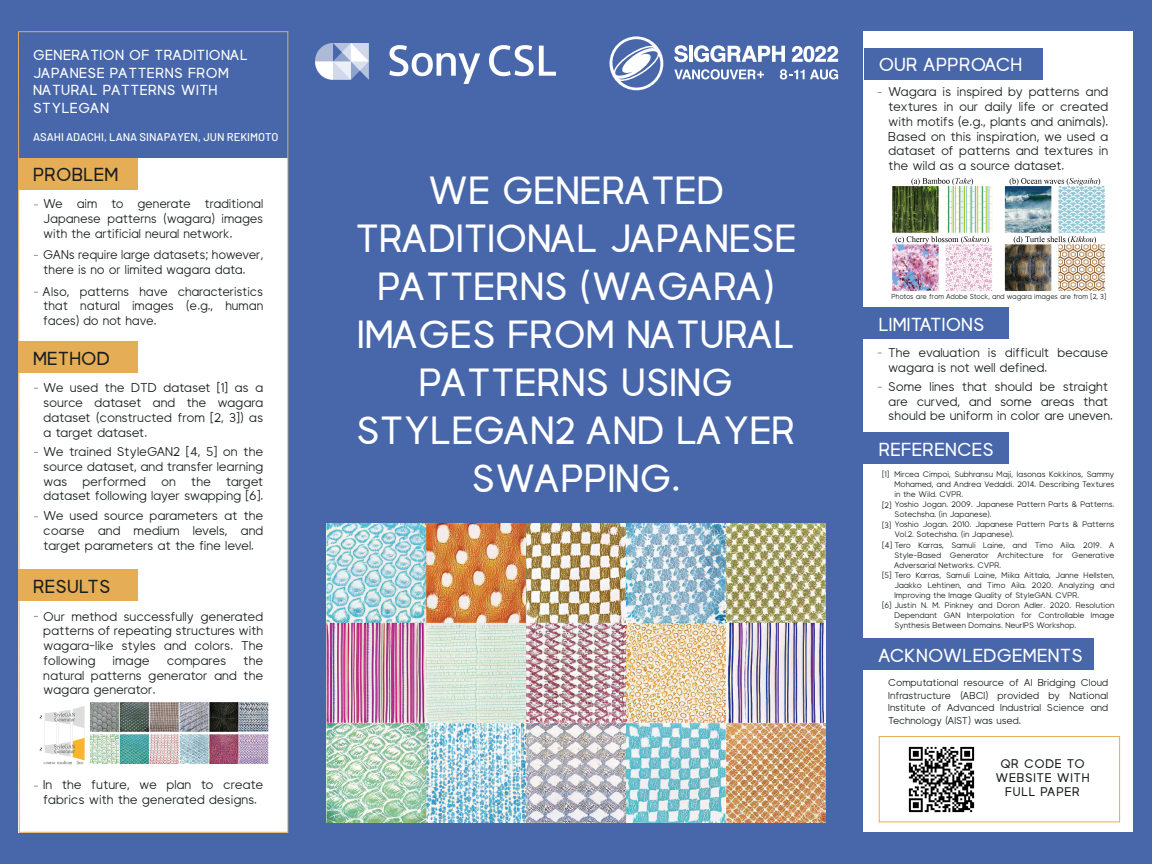
<style>
.page{position:relative;width:1152px;height:864px;background:#4767aa}
.page>*{position:absolute;margin:0;border:0;box-sizing:border-box;transform-origin:0 0}
.t1{font:700 40px/48px "Visia Pro";color:#fff;text-align:center}
.t2{font:700 19.2px "Visia Pro";letter-spacing:.01em;color:#fff}
.t3{font:700 19.2px "Visia Pro";letter-spacing:.01em;color:#191f1f}
.t4{font:700 14.8px/17.8px "Visia Pro";letter-spacing:.025em;color:#fff}
.t5{font:13.2px/14.8px "Visia Pro";letter-spacing:-.01em;color:#191f1f;text-align:justify}
.t6{font:700 12.8px/14px "Visia Pro";letter-spacing:.05em;color:#191f1f;text-align:center}
.t7{font:500 11.2px "Barlow";color:#fff}
.t8{font:10.4px/12.5px "Visia Pro";letter-spacing:-.01em;color:#191f1f;text-align:justify}
.t9{font:8.4px "Visia Pro";letter-spacing:-.01em;color:#191f1f}
.t10{font:7.6px "Visia Pro";letter-spacing:-.01em;color:#191f1f;scale:.95 1}
</style>
<div class="page">
<div style="left:864px;top:32px;width:269px;height:800px;background:#fff"></div>
<div style="left:864px;top:433px;width:145px;height:31px;background:#4767aa"></div>
<div style="left:864px;top:308px;width:145px;height:31px;background:#4767aa"></div>
<div style="left:864px;top:48px;width:179px;height:31px;background:#4767aa"></div>
<div style="left:863px;top:639px;width:231px;height:31px;background:#4767aa"></div>
<div style="left:879px;top:736px;width:241px;height:86px;border:1px solid #e5ae56"></div>
<img style="left:892px;top:178px;width:213px;height:114px">
<img style="left:908px;top:746px;width:67px;height:67px">
<svg style="left:610px;top:36px;width:53px;height:54px"></svg>
<svg style="left:674px;top:45px;width:14px;height:17px"></svg>
<hr style="left:689px;top:46px;width:4px;height:16px;background:#fff">
<svg style="left:694px;top:45px;width:91px;height:17px"></svg>
<svg style="left:792px;top:46px;width:46px;height:16px"></svg>
<svg style="left:674px;top:69px;width:90px;height:11px"></svg>
<svg style="left:780px;top:69px;width:58px;height:11px"></svg>
<svg style="left:18px;top:31px;width:271px;height:802px"></svg>
<div style="left:18px;top:569px;width:120px;height:31px;background:#e5ae56"></div>
<div style="left:18px;top:342px;width:120px;height:31px;background:#e5ae56"></div>
<div style="left:18px;top:158px;width:120px;height:31px;background:#e5ae56"></div>
<img style="left:315px;top:43px;width:240px;height:40px">
<img style="left:326px;top:523px;width:500px;height:300px">
<img style="left:37px;top:702px;width:232px;height:62px">
<p class="t4" style="left:33px;top:46px;width:216px">GENERATION OF TRADITIONAL<br>JAPANESE PATTERNS FROM<br>NATURAL PATTERNS WITH<br>STYLEGAN</p>
<p class="t7" style="left:33px;top:129px;width:247px">ASAHI ADACHI, LANA SINAPAYEN, JUN REKIMOTO</p>
<h2 class="t3" style="left:33px;top:165px;width:87px">PROBLEM</h2>
<p class="t5" style="left:43px;top:196px;width:222px">We aim to generate traditional Japanese patterns (wagara) images with the artificial neural network.</p>
<p class="t5" style="left:43px;top:247px;width:221px">GANs require large datasets; however, there is no or limited wagara data.</p>
<p class="t5" style="left:43px;top:284px;width:221px">Also, patterns have characteristics that natural images (e.g., human faces) do not have.</p>
<h2 class="t3" style="left:33px;top:349px;width:79px">METHOD</h2>
<p class="t5" style="left:43px;top:380px;width:222px">We used the DTD dataset [1] as a source dataset and the wagara dataset (constructed from [2, 3]) as a target dataset.</p>
<p class="t5" style="left:43px;top:444px;width:222px">We trained StyleGAN2 [4, 5] on the source dataset, and transfer learning was performed on the target dataset following layer swapping [6].</p>
<p class="t5" style="left:43px;top:508px;width:222px">We used source parameters at the coarse and medium levels, and target parameters at the fine level.</p>
<h2 class="t3" style="left:33px;top:576px;width:79px">RESULTS</h2>
<p class="t5" style="left:43px;top:609px;width:222px">Our method successfully generated patterns of repeating structures with wagara-like styles and colors. The following</p>
<p class="t5" style="left:43px;top:653px;width:221px;text-indent:200px">the natural patterns generator and the wagara generator.</p>
<p class="t5" style="left:112px;top:653px;width:39px">image</p>
<p class="t5" style="left:167px;top:653px;width:61px">compares</p>
<p class="t5" style="left:43px;top:777px;width:222px">In the future, we plan to create fabrics with the generated designs.</p>
<h1 class="t1" style="left:355px;top:166px;width:443px">WE GENERATED<br>TRADITIONAL JAPANESE<br>PATTERNS (WAGARA)<br>IMAGES FROM NATURAL<br>PATTERNS USING<br>STYLEGAN2 AND LAYER<br>SWAPPING.</h1>
<h2 class="t2" style="left:879px;top:55px;width:145px">OUR APPROACH</h2>
<p class="t5" style="left:888px;top:84px;width:222px">Wagara is inspired by patterns and textures in our daily life or created with motifs (e.g., plants and animals).<br>Based on this inspiration, we used a dataset of patterns and textures in the wild as a source dataset.</p>
<p class="t10" style="left:891px;top:292px;width:228px">Photos are from Adobe Stock, and wagara images are from [2, 3]</p>
<h2 class="t2" style="left:879px;top:314px;width:107px">LIMITATIONS</h2>
<p class="t5" style="left:888px;top:345px;width:222px">The evaluation is difficult because wagara is not well defined.</p>
<p class="t5" style="left:888px;top:379px;width:226px;text-align:left">Some lines that should be straight are curved, and some areas that should be uniform in color are uneven.</p>
<h2 class="t2" style="left:879px;top:439px;width:117px">REFERENCES</h2>
<p class="t9" style="left:882px;top:470px;width:9px">[1]</p>
<p class="t9" style="left:895px;top:470px;width:222px">Mircea Cimpoi, Subhransu Maji, Iasonas Kokkinos, Sammy</p>
<p class="t9" style="left:895px;top:480px;width:222px">Mohamed, and Andrea Vedaldi. 2014. Describing Textures</p>
<p class="t9" style="left:895px;top:490px;width:70px">in the Wild. CVPR.</p>
<p class="t9" style="left:882px;top:500px;width:234px">[2] Yoshio Jogan. 2009. Japanese Pattern Parts &amp; Patterns.</p>
<p class="t9" style="left:895px;top:510px;width:99px">Sotechsha. (in Japanese).</p>
<p class="t9" style="left:895px;top:520px;width:222px">Yoshio Jogan. 2010. Japanese Pattern Parts &amp; Patterns</p>
<p class="t9" style="left:895px;top:530px;width:121px">Vol.2. Sotechsha. (in Japanese).</p>
<p class="t9" style="left:882px;top:540px;width:234px">[4] Tero Karras, Samuli Laine, and Timo Aila. 2019. A</p>
<p class="t9" style="left:895px;top:550px;width:222px">Style-Based Generator Architecture for Generative</p>
<p class="t9" style="left:895px;top:560px;width:108px">Adversarial Networks. CVPR.</p>
<p class="t9" style="left:895px;top:570px;width:221px">Tero Karras, Samuli Laine, Miika Aittala, Janne Hellsten,</p>
<p class="t9" style="left:895px;top:580px;width:222px">Jaakko Lehtinen, and Timo Aila. 2020. Analyzing and</p>
<p class="t9" style="left:895px;top:591px;width:186px">Improving the Image Quality of StyleGAN. CVPR.</p>
<p class="t9" style="left:882px;top:601px;width:234px">[6] Justin N. M. Pinkney and Doron Adler. 2020. Resolution</p>
<p class="t9" style="left:895px;top:611px;width:222px">Dependant GAN Interpolation for Controllable Image</p>
<p class="t9" style="left:895px;top:621px;width:183px">Synthesis Between Domains. NeurIPS Workshop.</p>
<p class="t9" style="left:882px;top:520px;width:11px">[3]</p>
<p class="t9" style="left:882px;top:571px;width:11px">[5]</p>
<h2 class="t2" style="left:879px;top:645px;width:205px">ACKNOWLEDGEMENTS</h2>
<p class="t8" style="left:888px;top:676px;width:222px">Computational resource of AI Bridging Cloud Infrastructure (ABCI) provided by National Institute of Advanced Industrial Science and Technology (AIST) was used.</p>
<p class="t6" style="left:996px;top:757px;width:95px">QR CODE TO<br>WEBSITE WITH<br>FULL PAPER</p>
</div>
